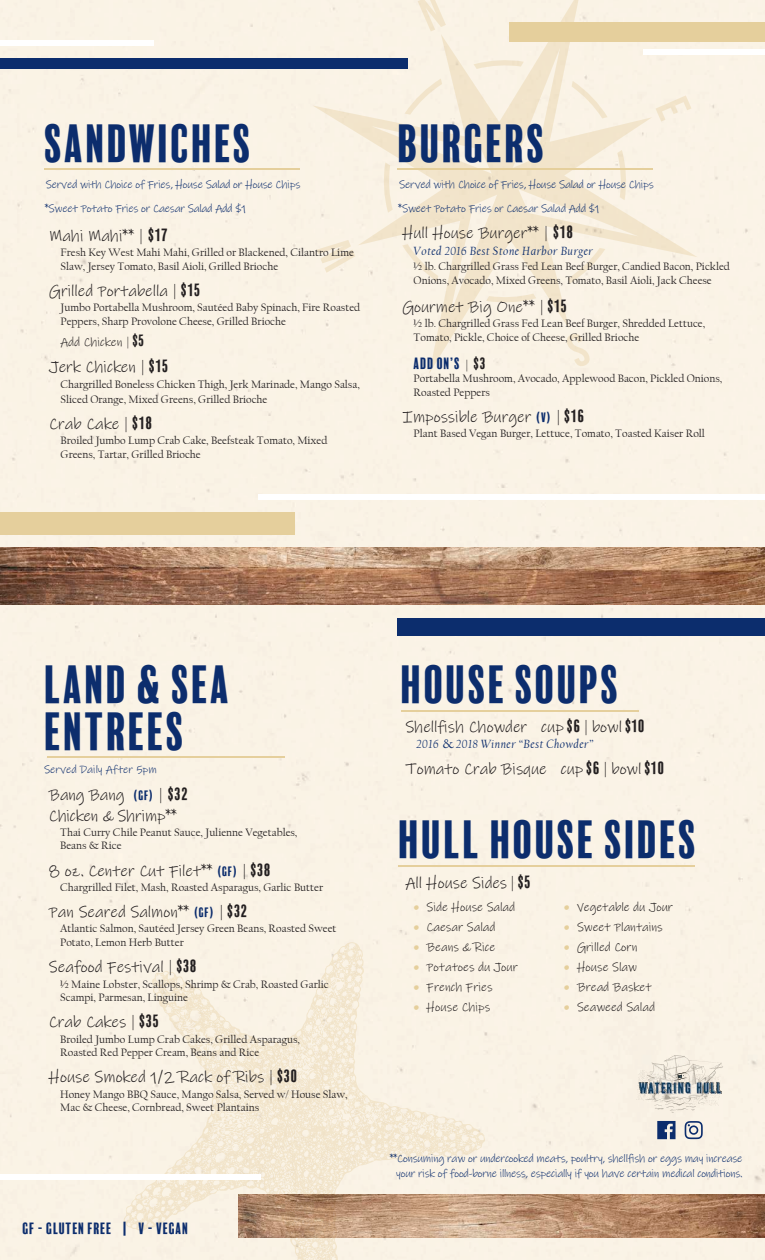
<style>
.page{position:relative;width:765px;height:1260px;background:#faf3e5}
.page>*{position:absolute;margin:0;border:0;box-sizing:border-box;transform-origin:0 0}
.t1{font:49.25px/47.5px "Balboa Plus Fill";letter-spacing:-.01em;color:#0c2d6d}
.t2{font:16.25px/20.5px "Ink Free";color:#231f20}
.t3{font:15px "Balboa Plus Fill";color:#0c2d6d}
.t4{font:12.5px "Ink Free";color:#231f20}
.t5{font:italic 12.5px "Californian FB";letter-spacing:.04em;color:#0c2d6d}
.t6{font:11.25px/13.5px "Californian FB";color:#231f20}
.t7{font:11.25px/24.2px "Ink Free";letter-spacing:-.02em;color:#0c2d6d}
.t8{font:11.25px "Ink Free";color:#0c2d6d}
.s1{font-family:"Californian FB"}
.s2{font-family:"Balboa Plus Fill"}
.s3{font-family:"Balboa Plus Fill";font-size:15px}
.s4{font-family:"Californian FB";font-size:12.5px;color:#231f20}
.s5{color:#231f20}
.s6{font-family:"Balboa Plus Fill";font-size:12.5px;color:#0c2d6d}
.s7{font-family:"Adobe Caslon Pro";font-style:normal}
.s8{color:#e5cf9c}
</style>
<div class="page">
<img style="left:486px;top:1194px;width:279px;height:44px">
<img style="left:0;top:547px;width:765px;height:58px">
<div style="left:398px;top:618px;width:367px;height:18px;background:#0c2d6d"></div>
<div style="left:0;top:512px;width:294px;height:23px;background:#e5cf9c"></div>
<svg style="left:312px;top:0;width:386px;height:374px;background:#f8efdf"></svg>
<svg style="left:405px;top:79px;width:37px;height:36px"></svg>
<svg style="left:474px;top:59px;width:50px;height:10px"></svg>
<svg style="left:572px;top:81px;width:36px;height:37px"></svg>
<svg style="left:383px;top:162px;width:10px;height:51px"></svg>
<svg style="left:617px;top:150px;width:10px;height:50px"></svg>
<svg style="left:568px;top:248px;width:37px;height:36px"></svg>
<svg style="left:402px;top:244px;width:36px;height:38px"></svg>
<svg style="left:486px;top:294px;width:50px;height:10px"></svg>
<svg style="left:418px;top:0;width:28px;height:31px"></svg>
<svg style="left:316px;top:240px;width:39px;height:33px"></svg>
<svg style="left:566px;top:332px;width:25px;height:35px"></svg>
<svg style="left:656px;top:95px;width:35px;height:27px"></svg>
<svg style="left:124px;top:940px;width:362px;height:320px;background:#f2e6d5"></svg>
<svg style="left:399px;top:1125px;width:5px;height:3px"></svg>
<img style="left:637px;top:1056px;width:86px;height:57px">
<svg style="left:685px;top:1121px;width:18px;height:18px"></svg>
<svg style="left:657px;top:1121px;width:19px;height:18px"></svg>
<div style="left:0;top:58px;width:408px;height:11px;background:#0c2d6d"></div>
<div style="left:0;top:40px;width:154px;height:6px;background:#fff"></div>
<div style="left:0;top:1174px;width:260px;height:6px;background:#fff"></div>
<div style="left:644px;top:49px;width:121px;height:6px;background:#fff"></div>
<div style="left:258px;top:494px;width:507px;height:5px;background:#fff"></div>
<div style="left:509px;top:22px;width:256px;height:20px;background:#e5cf9c"></div>
<hr style="left:47px;top:757px;width:238px;height:1px;background:#e5cf9c">
<hr style="left:44px;top:169px;width:256px;height:1px;background:#e5cf9c">
<hr style="left:401px;top:710px;width:238px;height:1px;background:#e5cf9c">
<hr style="left:398px;top:169px;width:255px;height:1px;background:#e5cf9c">
<hr style="left:398px;top:866px;width:297px;height:1px;background:#e5cf9c">
<h1 class="t1" style="left:44px;top:120px;width:211px">SANDWICHES</h1>
<p class="t7" style="left:45px;top:172px;width:257px">Served with Choice of Fries, House Salad or House Chips *Sweet Potato Fries or Caesar Salad Add $1</p>
<h2 class="t2" style="left:49px;top:226px;width:121px">Mahi Mahi** <span class="s1">|</span> <span class="s2">$17</span></h2>
<p class="t6" style="left:61px;top:246px;width:295px">Fresh Key West Mahi Mahi, Grilled or Blackened, Cilantro Lime<br>Slaw, Jersey Tomato, Basil Aioli, Grilled Brioche</p>
<h2 class="t2" style="left:49px;top:281px;width:153px">Grilled Portabella <span class="s1">|</span> <span class="s2">$15</span></h2>
<p class="t6" style="left:61px;top:301px;width:301px">Jumbo Portabella Mushroom, Sautéed Baby Spinach, Fire Roasted<br>Peppers, Sharp Provolone Cheese, Grilled Brioche</p>
<p class="t4" style="left:61px;top:335px;width:86px">Add Chicken <span class="s1">|</span> <span class="s3">$5</span></p>
<h2 class="t2" style="left:49px;top:357px;width:121px">Jerk Chicken <span class="s1">|</span> <span class="s2">$15</span></h2>
<p class="t6" style="left:61px;top:377px;width:301px;line-height:15px">Chargrilled Boneless Chicken Thigh, Jerk Marinade, Mango Salsa,<br>Sliced Orange, Mixed Greens, Grilled Brioche</p>
<h2 class="t2" style="left:49px;top:414px;width:105px">Crab Cake <span class="s1">|</span> <span class="s2">$18</span></h2>
<p class="t6" style="left:61px;top:434px;width:268px">Broiled Jumbo Lump Crab Cake, Beefsteak Tomato, Mixed<br>Greens, Tartar, Grilled Brioche</p>
<h1 class="t1" style="left:398px;top:120px;width:151px">BURGERS</h1>
<p class="t7" style="left:398px;top:172px;width:257px">Served with Choice of Fries, House Salad or House Chips *Sweet Potato Fries or Caesar Salad Add $1</p>
<h2 class="t2" style="left:402px;top:223px;width:173px">Hull House Burger** <span class="s1">|</span> <span class="s2">$18</span></h2>
<p class="t5" style="left:414px;top:244px;width:181px">Voted 2016 Best Stone Harbor Burger</p>
<p class="t6" style="left:414px;top:260px;width:318px">½ lb. Chargrilled Grass Fed Lean Beef Burger, Candied Bacon, Pickled<br>Onions, Avocado, Mixed Greens, Tomato, Basil Aioli, Jack Cheese</p>
<h2 class="t2" style="left:402px;top:297px;width:167px">Gourmet Big One** <span class="s1">|</span> <span class="s2">$15</span></h2>
<p class="t6" style="left:414px;top:317px;width:293px">½ lb. Chargrilled Grass Fed Lean Beef Burger, Shredded Lettuce,<br>Tomato, Pickle, Choice of Cheese, Grilled Brioche</p>
<h3 class="t3" style="left:414px;top:355px;width:74px">ADD ON’S <span class="s4">|</span> <span class="s5">$3</span></h3>
<p class="t6" style="left:414px;top:372px;width:310px">Portabella Mushroom, Avocado, Applewood Bacon, Pickled Onions,<br>Roasted Peppers</p>
<h2 class="t2" style="left:402px;top:407px;width:184px">Impossible Burger <span class="s6">(V)</span> <span class="s1">|</span> <span class="s2">$16</span></h2>
<p class="t6" style="left:414px;top:427px;width:293px">Plant Based Vegan Burger, Lettuce, Tomato, Toasted Kaiser Roll</p>
<h1 class="t1" style="left:44px;top:661px;width:189px">LAND &amp; SEA<br>ENTREES</h1>
<p class="t8" style="left:44px;top:763px;width:114px">Served Daily After 5pm</p>
<h2 class="t2" style="left:49px;top:785px;width:141px">Bang Bang <span class="s6">(GF)</span> <span class="s1">|</span> <span class="s2">$32<br></span>Chicken &amp; Shrimp**</h2>
<p class="t6" style="left:60px;top:826px;width:239px">Thai Curry Chile Peanut Sauce, Julienne Vegetables,<br>Beans &amp; Rice</p>
<h2 class="t2" style="left:49px;top:861px;width:224px">8 oz. Center Cut Filet** <span class="s6">(GF)</span> <span class="s1">|</span> <span class="s2">$38</span></h2>
<p class="t6" style="left:60px;top:881px;width:264px">Chargrilled Filet, Mash, Roasted Asparagus, Garlic Butter</p>
<h2 class="t2" style="left:49px;top:902px;width:200px">Pan Seared Salmon** <span class="s6">(GF)</span> <span class="s1">|</span> <span class="s2">$32</span></h2>
<p class="t6" style="left:60px;top:922px;width:278px">Atlantic Salmon, Sautéed Jersey Green Beans, Roasted Sweet<br>Potato, Lemon Herb Butter</p>
<h2 class="t2" style="left:49px;top:957px;width:150px">Seafood Festival <span class="s1">|</span> <span class="s2">$38</span></h2>
<p class="t6" style="left:60px;top:977px;width:270px">½ Maine Lobster, Scallops, Shrimp &amp; Crab, Roasted Garlic<br>Scampi, Parmesan, Linguine</p>
<h2 class="t2" style="left:49px;top:1012px;width:112px">Crab Cakes <span class="s1">|</span> <span class="s2">$35</span></h2>
<p class="t6" style="left:60px;top:1032px;width:241px">Broiled Jumbo Lump Crab Cakes, Grilled Asparagus,<br>Roasted Red Pepper Cream, Beans and Rice</p>
<h2 class="t2" style="left:49px;top:1067px;width:251px">House Smoked 1/2 Rack of Ribs <span class="s1">|</span> <span class="s2">$30</span></h2>
<p class="t6" style="left:60px;top:1087px;width:289px">Honey Mango BBQ Sauce, Mango Salsa, Served w/ House Slaw,<br>Mac &amp; Cheese, Cornbread, Sweet Plantains</p>
<h3 class="t3" style="left:22px;top:1220px;width:168px">GF - GLUTEN FREE | V - VEGAN</h3>
<h1 class="t1" style="left:401px;top:661px;width:222px">HOUSE SOUPS</h1>
<h2 class="t2" style="left:405px;top:717px;width:242px">Shellfish Chowder cup <span class="s2">$6</span> <span class="s1">|</span> bowl <span class="s2">$10</span></h2>
<p class="t5" style="left:417px;top:737px;width:178px">2016 <span class="s7">&amp;</span> 2018 Winner “Best Chowder”</p>
<h2 class="t2" style="left:405px;top:759px;width:261px">Tomato Crab Bisque cup <span class="s2">$6</span> <span class="s1">|</span> bowl <span class="s2">$10</span></h2>
<h1 class="t1" style="left:398px;top:816px;width:302px">HULL HOUSE SIDES</h1>
<h2 class="t2" style="left:405px;top:873px;width:128px">All House Sides <span class="s1">|</span> <span class="s2">$5</span></h2>
<p class="t4" style="left:414px;top:900px;width:103px"><span class="s8">•</span> Side House Salad</p>
<p class="t4" style="left:414px;top:920px;width:83px"><span class="s8">•</span> Caesar Salad</p>
<p class="t4" style="left:414px;top:940px;width:83px"><span class="s8">•</span> Beans &amp; Rice</p>
<p class="t4" style="left:414px;top:960px;width:106px"><span class="s8">•</span> Potatoes du Jour</p>
<p class="t4" style="left:414px;top:980px;width:81px"><span class="s8">•</span> French Fries</p>
<p class="t4" style="left:414px;top:1000px;width:78px"><span class="s8">•</span> House Chips</p>
<p class="t4" style="left:564px;top:900px;width:111px"><span class="s8">•</span> Vegetable du Jour</p>
<p class="t4" style="left:564px;top:920px;width:100px"><span class="s8">•</span> Sweet Plantains</p>
<p class="t4" style="left:564px;top:940px;width:75px"><span class="s8">•</span> Grilled Corn</p>
<p class="t4" style="left:564px;top:960px;width:75px"><span class="s8">•</span> House Slaw</p>
<p class="t4" style="left:564px;top:980px;width:89px"><span class="s8">•</span> Bread Basket</p>
<p class="t4" style="left:564px;top:1000px;width:92px"><span class="s8">•</span> Seaweed Salad</p>
<p class="t7" style="left:390px;top:1151px;width:354px;line-height:15px;text-align:center">**Consuming raw or undercooked meats, poultry, shellfish or eggs may increase your risk of food-borne illness, especially if you have certain medical conditions.</p>
</div>
